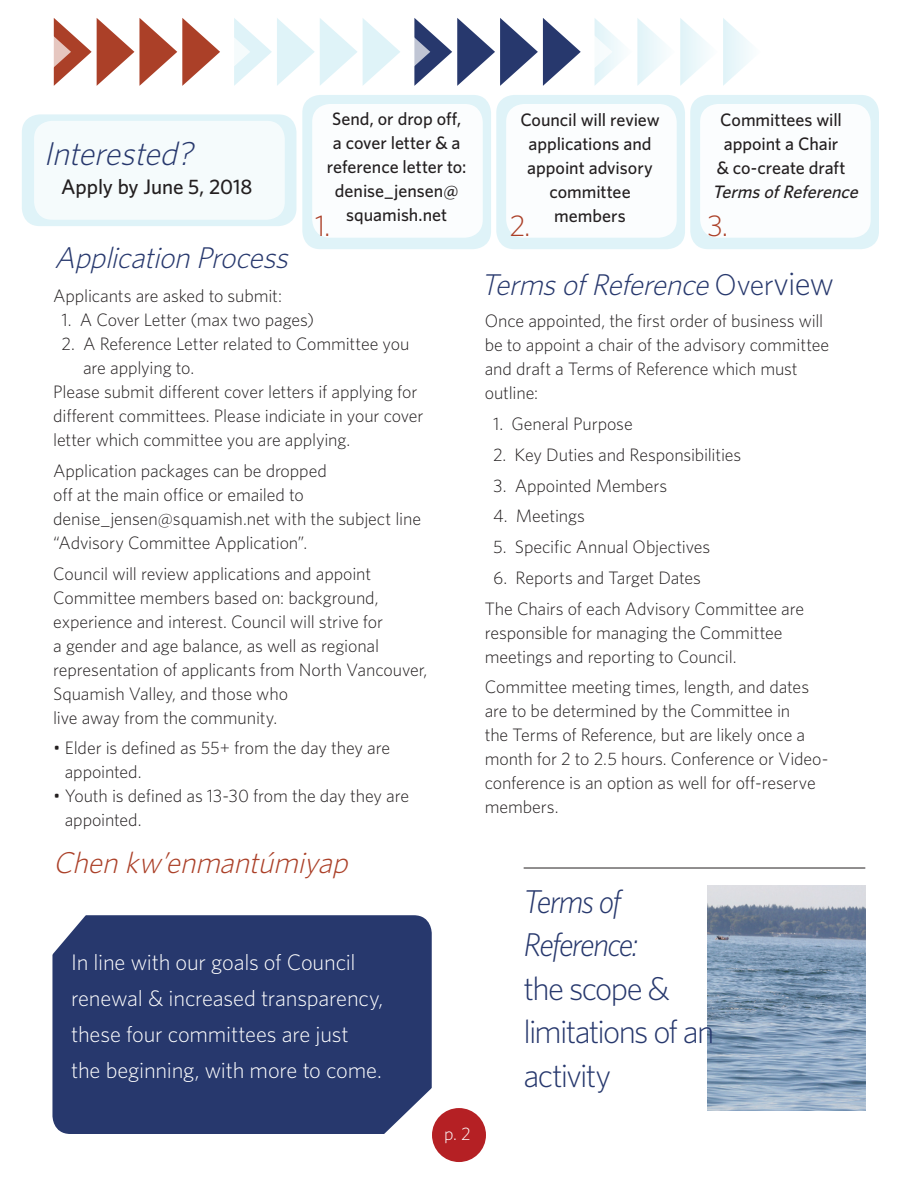
<style>
.page{position:relative;width:918px;height:1188px;background:#fff}
.page>*{position:absolute;margin:0;border:0;box-sizing:border-box;transform-origin:0 0}
.t1{font:300 33px/43.5px "Whitney";letter-spacing:-.055em;color:#27386d}
.t2{font:italic 300 33px "Whitney";color:#27386d}
.t3{font:italic 300 30px "Whitney";color:#27386d}
.t4{font:italic 300 30px "Whitney";color:#ab4028}
.t5{font:300 30px "Whitney";color:#ab4028}
.t6{font:300 22.5px/36px "Whitney";letter-spacing:-.01em;color:#fff}
.t7{font:500 21px "Whitney";color:#231f20}
.t8{font:300 18px/24px "Whitney";letter-spacing:-.01em;color:#231f20}
.t9{font:500 18px/24px "Whitney";letter-spacing:-.005em;color:#231f20;text-align:center}
.t10{font:italic 500 18px "Whitney";color:#231f20}
.t11{font:300 18px "Whitney";color:#fff}
.s1{font-style:normal}
.s2{font-style:normal;font-size:33px}
.s3{font-style:italic}
</style>
<div class="page">
<div style="left:302px;top:95px;width:189px;height:154px;background:#dff3f8;border-radius:18px"></div>
<div style="left:312px;top:104px;width:171px;height:134px;background:#fff;border-radius:18px"></div>
<div style="left:496px;top:95px;width:189px;height:154px;background:#dff3f8;border-radius:18px"></div>
<div style="left:506px;top:104px;width:171px;height:134px;background:#fff;border-radius:18px"></div>
<div style="left:690px;top:95px;width:189px;height:154px;background:#dff3f8;border-radius:18px"></div>
<div style="left:700px;top:104px;width:171px;height:134px;background:#fff;border-radius:18px"></div>
<div style="left:22px;top:114px;width:274px;height:112px;background:#dff3f8;border-radius:18px"></div>
<div style="left:34px;top:121px;width:251px;height:99px;background:#f5fbfc;border-radius:18px"></div>
<img style="left:707px;top:886px;width:159px;height:225px">
<hr style="left:524px;top:868px;width:341px;height:1px;background:#231f20">
<svg style="left:53px;top:18px;width:697px;height:68px"></svg>
<div style="left:52px;top:915px;width:380px;height:219px;background:#27386d;border-radius:18px"></div>
<svg style="left:52px;top:915px;width:36px;height:40px"></svg>
<svg style="left:384px;top:1085px;width:54px;height:56px"></svg>
<div style="left:432px;top:1108px;width:54px;height:54px;background:#b52024;border-radius:50%"></div>
<p class="t2" style="left:44px;top:131px;width:160px">Interested?</p>
<p class="t7" style="left:61px;top:173px;width:193px">Apply by June 5, 2018</p>
<p class="t9" style="left:327px;top:107px;width:141px">Send, or drop off, a cover letter &amp; a reference letter to: denise_jensen@ squamish.net</p>
<p class="t9" style="left:520px;top:108px;width:141px">Council will review applications and appoint advisory committee members</p>
<p class="t9" style="left:720px;top:108px;width:123px">Committees will</p>
<p class="t9" style="left:724px;top:132px;width:116px">appoint a Chair</p>
<p class="t9" style="left:717px;top:156px;width:130px">&amp; co-create draft</p>
<p class="t10" style="left:712px;top:180px;width:152px">TermsofReference</p>
<p class="t5" style="left:315px;top:206px;width:17px">1.</p>
<p class="t5" style="left:509px;top:206px;width:22px">2.</p>
<p class="t5" style="left:707px;top:206px;width:23px">3.</p>
<p class="t3" style="left:54px;top:237px;width:244px">ApplicationProcess</p>
<p class="t8" style="left:53px;top:283px;width:230px">Applicants are asked to submit:</p>
<p class="t8" style="left:61px;top:307px;width:254px">1. A Cover Letter (max two pages)</p>
<p class="t8" style="left:83px;top:331px;width:328px;text-indent:-22px">2. A Reference Letter related to Committee you are applying to.</p>
<p class="t8" style="left:53px;top:379px;width:372px">Please submit different cover letters if applying for different committees. Please indiciate in your cover letter which committee you are applying.</p>
<p class="t8" style="left:53px;top:458px;width:369px">Application packages can be dropped<br>off at the main office or emailed to denise_jensen@squamish.net with the subject line “Advisory Committee Application”.</p>
<p class="t8" style="left:53px;top:561px;width:376px">Council will review applications and appoint Committee members based on: background, experience and interest. Council will strive for<br>a gender and age balance, as well as regional representation of applicants from North Vancouver, Squamish Valley, and those who<br>live away from the community.</p>
<p class="t8" style="left:65px;top:736px;width:327px;text-indent:-12px">• Elder is defined as 55+ from the day they are appointed.</p>
<p class="t8" style="left:65px;top:784px;width:346px;text-indent:-12px">• Youth is defined as 13-30 from the day they are appointed.</p>
<p class="t4" style="left:53px;top:842px;width:305px">Chenkw’enmantúmiyap</p>
<p class="t6" style="left:71px;top:943px;width:314px">In line with our goals of Council renewal &amp; increased transparency, these four committees are just the beginning, with more to come.</p>
<p class="t3" style="left:481px;top:264px;width:355px">TermsofReference<span class="s1">O v e r</span> <span class="s2">v i e w</span></p>
<p class="t8" style="left:485px;top:309px;width:346px">Once appointed, the first order of business will be to appoint a chair of the advisory committee and draft a Terms of Reference which must outline:</p>
<p class="t8" style="left:493px;top:411px;width:141px">1. General Purpose</p>
<p class="t8" style="left:493px;top:442px;width:250px">2. Key Duties and Responsibilities</p>
<p class="t8" style="left:493px;top:473px;width:176px">3. Appointed Members</p>
<p class="t8" style="left:493px;top:504px;width:93px">4. Meetings</p>
<p class="t8" style="left:493px;top:534px;width:219px">5. Specific Annual Objectives</p>
<p class="t8" style="left:493px;top:565px;width:210px">6. Reports and Target Dates</p>
<p class="t8" style="left:485px;top:596px;width:321px">The Chairs of each Advisory Committee are responsible for managing the Committee meetings and reporting to Council.</p>
<p class="t8" style="left:485px;top:675px;width:345px">Committee meeting times, length, and dates are to be determined by the Committee in<br>the Terms of Reference, but are likely once a month for 2 to 2.5 hours. Conference or Video&shy;conference is an option as well for off-reserve members.</p>
<p class="t11" style="left:444px;top:1121px;width:28px">p. 2</p>
<p class="t1" style="left:524px;top:878px;width:192px"><span class="s3">Terms of<br>Reference:<br></span>the scope &amp; limitations of an activity</p>
</div>
